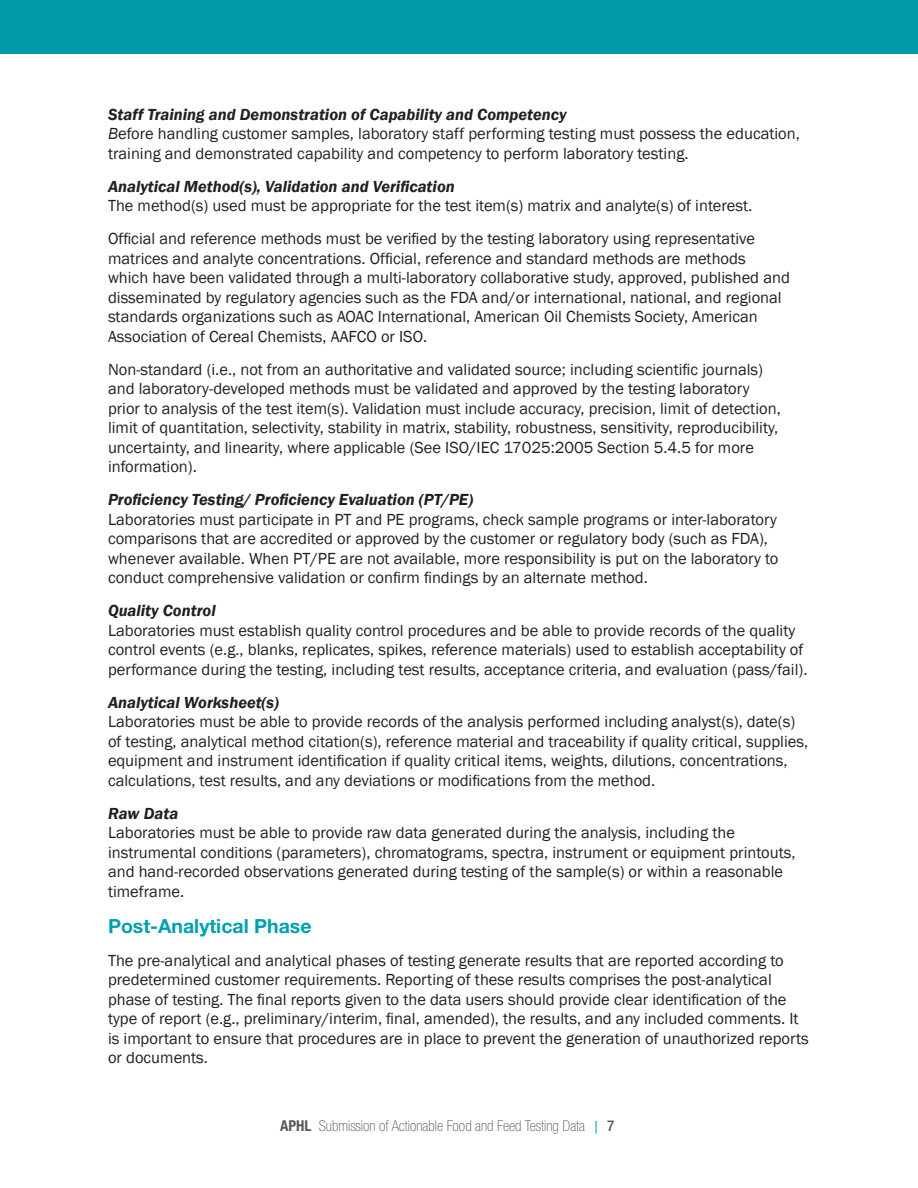
<style>
.page{position:relative;width:918px;height:1188px;background:#fff}
.page>*{position:absolute;margin:0;border:0;box-sizing:border-box;transform-origin:0 0}
.HEADER_2{font:700 19.5px "Helvetica Neue LT Std";color:#00a0b0}
.Body{font:16.5px/19.5px "Franklin Gothic";color:#231f20}
.Body-2{font:italic 600 16.5px "Franklin Gothic";color:#231f20}
.t1{font:100 condensed 15px "Helvetica Neue LT Std";color:#57585a}
.s1{font-style:italic}
.s2{font-weight:700}
.s3{font-family:"Franklin Gothic";font-weight:400;font-stretch:normal;color:#00afba}
.s4{font-weight:500}
</style>
<div class="page">
<div style="left:0;top:0;width:918px;height:54px;background:#0099a9"></div>
<p class="Body-2" style="left:108px;top:103px;width:460px">Staff Training and Demonstration of Capability and Competency</p>
<p class="Body" style="left:108px;top:124px;width:693px"><span class="s1">B</span>efore handling customer samples, laboratory staff performing testing must possess the education, training and demonstrated capability and competency to perform laboratory testing.</p>
<p class="Body-2" style="left:108px;top:175px;width:348px">Analytical Method(s), Validation and Verification</p>
<p class="Body" style="left:108px;top:196px;width:646px">The method(s) used must be appropriate for the test item(s) matrix and analyte(s) of interest.</p>
<p class="Body" style="left:108px;top:229px;width:683px">Official and reference methods must be verified by the testing laboratory using representative matrices and analyte concentrations. Official, reference and standard methods are methods which have been validated through a multi-laboratory collaborative study, approved, published and disseminated by regulatory agencies such as the FDA and/or international, national, and regional standards organizations such as AOAC International, American Oil Chemists Society, American Association of Cereal Chemists, AAFCO or ISO.</p>
<p class="Body" style="left:108px;top:360px;width:674px">Non-standard (i.e., not from an authoritative and validated source; including scientific journals) and laboratory-developed methods must be validated and approved by the testing laboratory prior to analysis of the test item(s). Validation must include accuracy, precision, limit of detection, limit of quantitation, selectivity, stability in matrix, stability, robustness, sensitivity, reproducibility, uncertainty, and linearity, where applicable (See ISO/IEC 17025:2005 Section 5.4.5 for more information).</p>
<p class="Body-2" style="left:108px;top:489px;width:367px">Proficiency Testing/ Proficiency Evaluation (PT/PE)</p>
<p class="Body" style="left:108px;top:510px;width:672px">Laboratories must participate in PT and PE programs, check sample programs or inter-laboratory comparisons that are accredited or approved by the customer or regulatory body (such as FDA), whenever available. When PT/PE are not available, more responsibility is put on the laboratory to conduct comprehensive validation or confirm findings by an alternate method.</p>
<p class="Body-2" style="left:108px;top:600px;width:109px">Quality Control</p>
<p class="Body" style="left:108px;top:621px;width:701px">Laboratories must establish quality control procedures and be able to provide records of the quality control events (e.g., blanks, replicates, spikes, reference materials) used to establish acceptability of performance during the testing, including test results, acceptance criteria, and evaluation (pass/fail).</p>
<p class="Body-2" style="left:108px;top:691px;width:173px">Analytical Worksheet(s)</p>
<p class="Body" style="left:108px;top:712px;width:702px">Laboratories must be able to provide records of the analysis performed including analyst(s), date(s) of testing, analytical method citation(s), reference material and traceability if quality critical, supplies, equipment and instrument identification if quality critical items, weights, dilutions, concentrations, calculations, test results, and any deviations or modifications from the method.</p>
<p class="Body-2" style="left:108px;top:802px;width:72px">Raw Data</p>
<p class="Body" style="left:108px;top:823px;width:689px">Laboratories must be able to provide raw data generated during the analysis, including the instrumental conditions (parameters), chromatograms, spectra, instrument or equipment printouts, and hand-recorded observations generated during testing of the sample(s) or within a reasonable timeframe.</p>
<p class="HEADER_2" style="left:108px;top:914px;width:205px">Post-Analytical Phase</p>
<p class="Body" style="left:108px;top:951px;width:702px">The pre-analytical and analytical phases of testing generate results that are reported according to predetermined customer requirements. Reporting of these results comprises the post-analytical phase of testing. The final reports given to the data users should provide clear identification of the type of report (e.g., preliminary/interim, final, amended), the results, and any included comments. It is important to ensure that procedures are in place to prevent the generation of unauthorized reports or documents.</p>
<p class="t1" style="left:280px;top:1117px;width:336px"><span class="s2">APHL</span> Submission of Actionable Food and Feed Testing Data <span class="s3">|</span> <span class="s4">7</span></p>
</div>
